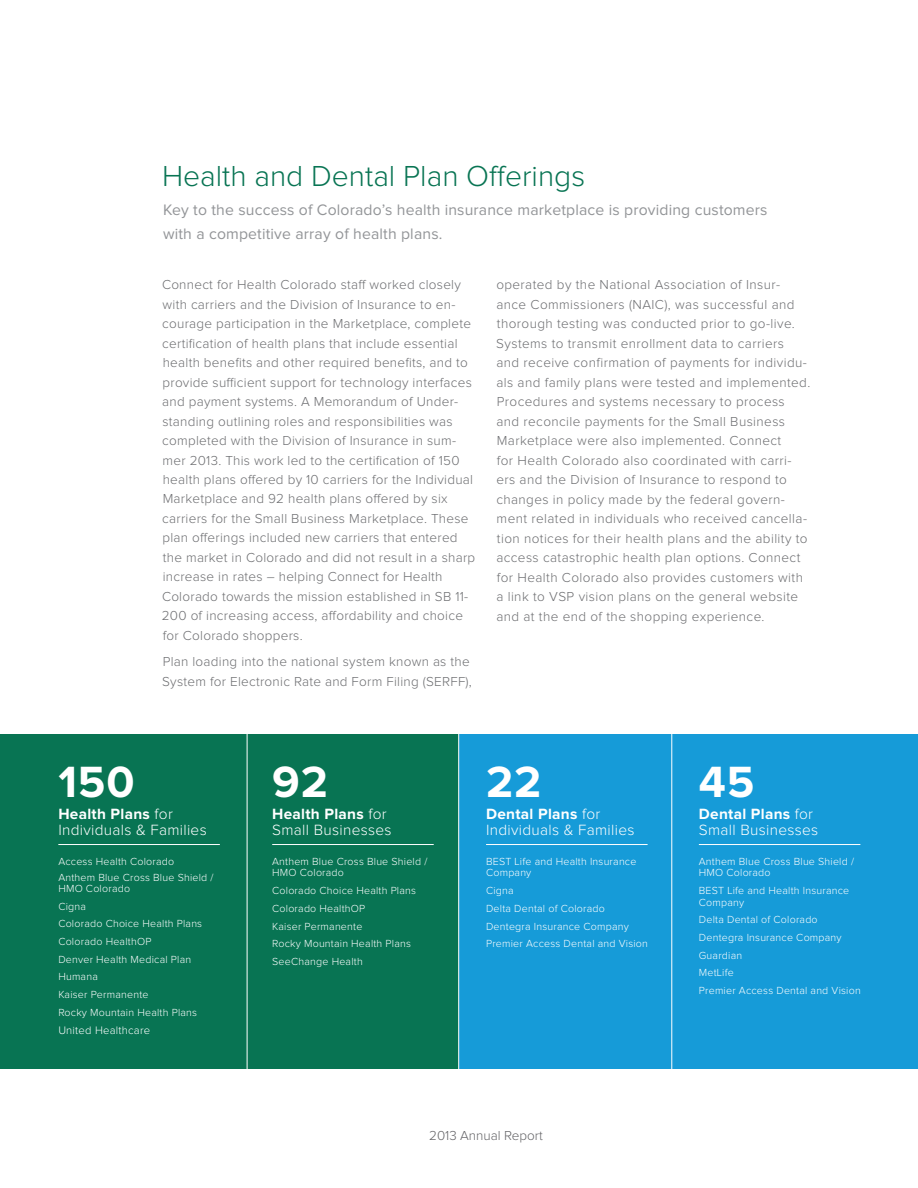
<style>
.page{position:relative;width:918px;height:1188px;background:#fff}
.page>*{position:absolute;margin:0;border:0;box-sizing:border-box;transform-origin:0 0}
.t1{font:700 45.3px "Proxima Nova";letter-spacing:.02em;color:#fff}
.t2{font:300 30px "Proxima Nova";color:#087453}
.t3{font:15.75px/24px "Proxima Nova";letter-spacing:.01em;color:#939598}
.t4{font:300 15.45px/15.5px "Proxima Nova";letter-spacing:.02em;color:#fff}
.t5{font:300 13.5px/19.5px "Proxima Nova";letter-spacing:.02em;color:#6c6d70}
.t6{font:300 13.5px "Proxima Nova";color:#636366}
.t7{font:300 11.25px "Proxima Nova";letter-spacing:.02em;color:#fff}
.t8{font:300 10.65px/17.7px "Proxima Nova";letter-spacing:.02em;color:#fff}
.s1{font-weight:700}
</style>
<div class="page">
<div style="left:0;top:734px;width:918px;height:335px;background:#087453"></div>
<div style="left:459px;top:734px;width:459px;height:335px;background:#169bd8"></div>
<hr style="left:58px;top:844px;width:162px;height:1px;background:#fff">
<hr style="left:272px;top:844px;width:162px;height:1px;background:#fff">
<hr style="left:486px;top:844px;width:162px;height:1px;background:#fff">
<hr style="left:699px;top:844px;width:161px;height:1px;background:#fff">
<hr style="left:247px;top:732px;width:1px;height:343px;background:#fff">
<hr style="left:458px;top:732px;width:1px;height:343px;background:#fff">
<hr style="left:671px;top:732px;width:1px;height:343px;background:#fff">
<h2 class="t2" style="left:162px;top:162px;width:425px">Health and Dental Plan Offerings</h2>
<p class="t3" style="left:163px;top:198px;width:606px">Key to the success of Colorado’s health insurance marketplace is providing customers with a competitive array of health plans.</p>
<p class="t5" style="left:162px;top:275px;width:315px">Connect for Health Colorado staff worked closely with carriers and the Division of Insurance to en&shy;courage participation in the Marketplace, complete certification of health plans that include essential health benefits and other required benefits, and to provide sufficient support for tech nology interfaces and payment systems. A Memorandum of Under&shy;standing outlining roles and responsibilities was completed with the Division of Insurance in sum&shy;mer 2013. This work led to the certification of 150 health plans offered by 10 carriers for the Individual Marketplace and 92 health plans offered by six carriers for the Small Business Marketplace. These plan offerings included new carriers that entered the market in Colorado and did not result in a sharp increase in rates – helping Connect for Health Colorado towards the mission established in SB 11- 200 of increasing access, affordability and choice for Colorado shoppers.</p>
<p class="t5" style="left:162px;top:653px;width:311px">Plan loading into the national system known as the<br>System for Electronic Rate and Form Filing (SERFF),</p>
<p class="t5" style="left:496px;top:276px;width:316px">operated by the National Association of Insur&shy;ance Commissioners (NAIC), was successful and thorough testing was conducted prior to go-live.<br>Systems to transmit enrollment data to carriers<br>and receive confirmation of payments for individu&shy;als and family plans were tested and implemented.<br>Procedures and systems necessary to process and reconcile payments for the Small Business Marketplace were also implemented. Connect<br>for Health Colorado also coordinated with carri&shy;ers and the Division of Insurance to respond to changes in policy made by the federal govern&shy;ment related in individuals who received cancella&shy;tion notices for their health plans and the ability to access catastrophic health plan options. Connect for Health Colorado also provides customers with a link to VSP vision plans on the general website and at the end of the shopping experience.</p>
<h1 class="t1" style="left:58px;top:762px;width:78px">150</h1>
<p class="t4" style="left:58px;top:807px;width:150px"><span class="s1">Health Plans</span> for<br>Individuals &amp; Families</p>
<p class="t8" style="left:58px;top:854px;width:157px;line-height:15.5px">Access Health Colorado<br>Anthem Blue Cross Blue Shield /</p>
<p class="t8" style="left:58px;top:880px;width:145px">HMO Colorado<br>Cigna<br>Colorado Choice Health Plans<br>Colorado HealthOP<br>Denver Health Medical Plan<br>Humana<br>Kaiser Permanente<br>Rocky Mountain Health Plans</p>
<p class="t7" style="left:58px;top:1025px;width:93px">United Healthcare</p>
<h1 class="t1" style="left:272px;top:762px;width:57px">92</h1>
<p class="t4" style="left:272px;top:807px;width:121px"><span class="s1">Health Plans</span> for<br>Small Businesses</p>
<p class="t8" style="left:272px;top:856px;width:157px;line-height:11.4px">Anthem Blue Cross Blue Shield /<br>HMO Colorado</p>
<p class="t8" style="left:272px;top:882px;width:145px">Colorado Choice Health Plans<br>Colorado HealthOP<br>Kaiser Permanente<br>Rocky Mountain Health Plans<br>SeeChange Health</p>
<h1 class="t1" style="left:486px;top:762px;width:57px">22</h1>
<p class="t4" style="left:486px;top:807px;width:150px"><span class="s1">Dental Plans</span> for<br>Individuals &amp; Families</p>
<p class="t8" style="left:486px;top:856px;width:152px;line-height:11.4px">BEST Life and Health Insurance<br>Company</p>
<p class="t8" style="left:486px;top:882px;width:163px">Cigna<br>Delta Dental of Colorado<br>Dentegra Insurance Company<br>Premier Access Dental and Vision</p>
<h1 class="t1" style="left:699px;top:762px;width:57px">45</h1>
<p class="t4" style="left:699px;top:807px;width:121px"><span class="s1">Dental Plans</span> for<br>Small Businesses</p>
<p class="t8" style="left:699px;top:856px;width:157px;line-height:11.4px">Anthem Blue Cross Blue Shield /<br>HMO Colorado</p>
<p class="t8" style="left:699px;top:885px;width:152px;line-height:11.4px">BEST Life and Health Insurance<br>Company</p>
<p class="t8" style="left:699px;top:911px;width:163px">Delta Dental of Colorado<br>Dentegra Insurance Company<br>Guardian<br>MetLife<br>Premier Access Dental and Vision</p>
<p class="t6" style="left:429px;top:1129px;width:115px">2013 Annual Report</p>
</div>
